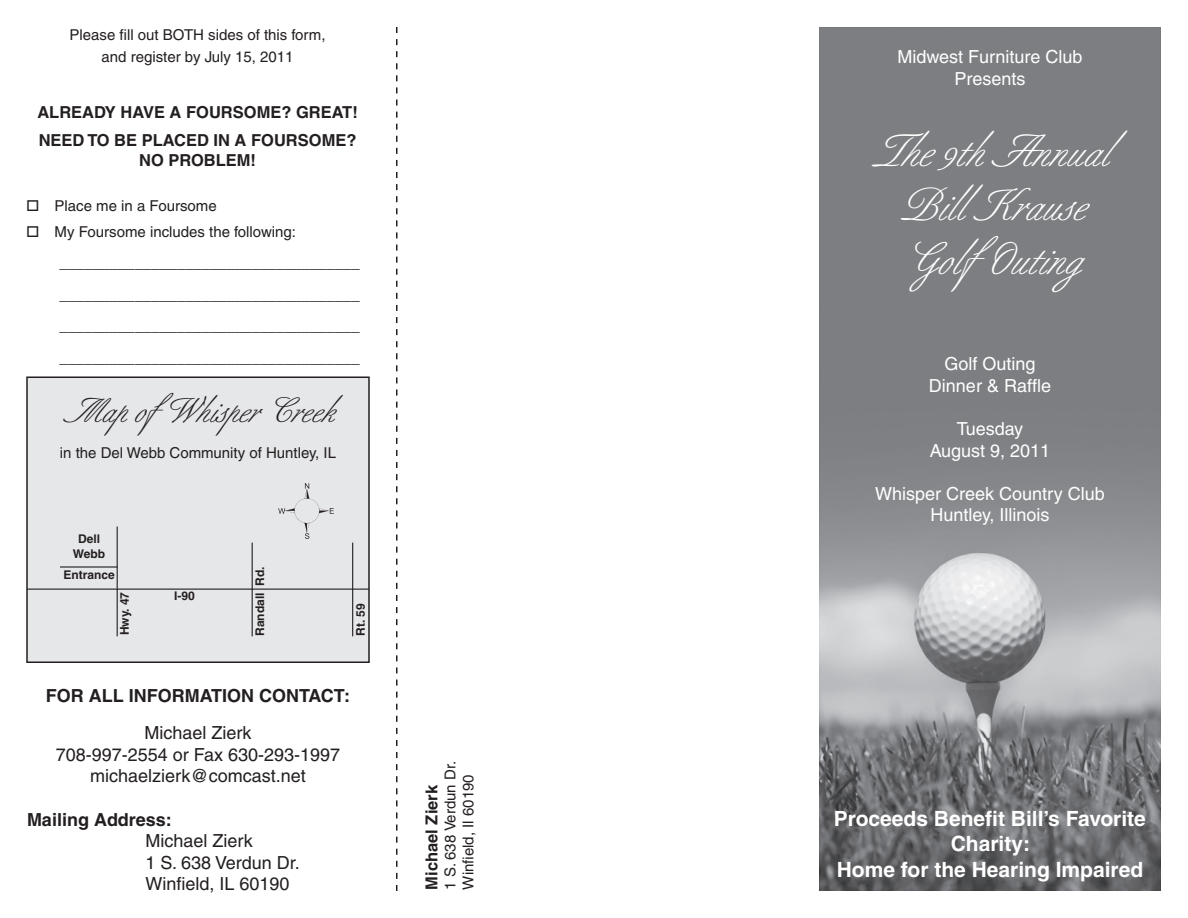
<style>
.page{position:relative;width:1188px;height:918px;background:#fff}
.page>*{position:absolute;margin:0;border:0;box-sizing:border-box;transform-origin:0 0}
.t1{font:45px/54px "Berthold Script";color:#fff;text-align:center}
.t2{font:34.5px "Berthold Script";color:#231f20}
.t3{font:700 21px/25.2px "Helvetica";color:#fff;text-align:center}
.t4{font:18px/21.6px "Helvetica";color:#fff;text-align:center}
.t5{font:18px/21.6px "Helvetica";color:#231f20;text-align:center}
.t6{font:700 18px "Helvetica";color:#231f20}
.t7{font:700 16.5px/28.5px "Helvetica";color:#231f20}
.t8{font:15px/31.5px "Helvetica";color:#231f20}
.t9{font:700 12px/14.4px "Helvetica";color:#231f20;text-align:center}
</style>
<div class="page">
<div style="left:27px;top:377px;width:342px;height:285px;background:#e6e7e9"></div>
<div style="left:26px;top:376px;width:344px;height:287px;border:2px solid #231f20"></div>
<img style="left:819px;top:27px;width:342px;height:864px">
<hr style="left:27px;top:589px;width:342px;height:1px;background:#231f20">
<hr style="left:352px;top:543px;width:1px;height:93px;background:#231f20">
<hr style="left:252px;top:543px;width:1px;height:93px;background:#231f20">
<hr style="left:117px;top:526px;width:1px;height:110px;background:#231f20">
<hr style="left:60px;top:566px;width:57px;height:2px;background:#231f20">
<svg style="left:396px;top:27px;width:2px;height:864px"></svg>
<svg style="left:278px;top:483px;width:56px;height:56px"></svg>
<p class="t8" style="left:70px;top:24px;width:258px;line-height:21.6px;text-align:center">Please fill out BOTH sides of this form, and register by July 15, 2011</p>
<p class="t7" style="left:37px;top:97px;width:322px">ALREADY HAVE A FOURSOME? GREAT!<br>NEED TO BE PLACED IN A FOURSOME?</p>
<p class="t7" style="left:139px;top:146px;width:119px">NO PROBLEM!</p>
<p class="t8" style="left:26px;top:190px;width:192px">□ Place me in a Foursome</p>
<p class="t8" style="left:60px;top:216px;width:302px;text-indent:-33px">□ My Foursome includes the following: ____________________________________ ____________________________________ ____________________________________ ____________________________________</p>
<h2 class="t2" style="left:63px;top:392px;width:272px">Map ofWhisper Creek</h2>
<p class="t8" style="left:60px;top:437px;width:278px">in the Del Webb Community of Huntley, IL</p>
<p class="t9" style="left:73px;top:532px;width:34px">Dell<br>Webb</p>
<p class="t9" style="left:63px;top:567px;width:53px">Entrance</p>
<p class="t9" style="left:117px;top:635px;width:45px;rotate:-90deg">Hwy. 47</p>
<p class="t9" style="left:174px;top:589px;width:22px">I-90</p>
<p class="t9" style="left:253px;top:636px;width:71px;rotate:-90deg">Randall Rd.</p>
<p class="t9" style="left:353px;top:636px;width:34px;rotate:-90deg">Rt. 59</p>
<p class="t6" style="left:46px;top:684px;width:306px">FOR ALL INFORMATION CONTACT:</p>
<p class="t5" style="left:56px;top:722px;width:286px">Michael Zierk<br>708-997-2554 or Fax 630-293-1997 michaelzierk@comcast.net</p>
<p class="t6" style="left:27px;top:808px;width:146px">Mailing Address:</p>
<p class="t5" style="left:145px;top:830px;width:156px;text-align:left">Michael Zierk<br>1 S. 638 Verdun Dr.<br>Winfield, IL 60190</p>
<p class="t8" style="left:441px;top:890px;width:130px;line-height:18px;rotate:-90deg">1 S. 638 Verdun Dr.<br>Winfield, Il 60190</p>
<p class="t7" style="left:417px;top:890px;width:106px;rotate:-90deg">Michael Zierk</p>
<p class="t4" style="left:897px;top:46px;width:187px">Midwest Furniture Club<br>Presents</p>
<h1 class="t1" style="left:872px;top:128px;width:238px">The 9th Annual<br>Bill Krause<br>GolfOuting</h1>
<p class="t4" style="left:929px;top:353px;width:124px">Golf Outing<br>Dinner &amp; Raffle</p>
<p class="t4" style="left:930px;top:418px;width:122px">Tuesday<br>August 9, 2011</p>
<p class="t4" style="left:875px;top:483px;width:231px">Whisper Creek Country Club<br>Huntley, Illinois</p>
<h3 class="t3" style="left:834px;top:806px;width:314px">Proceeds Benefit Bill’s Favorite<br>Charity:<br>Home for the Hearing Impaired</h3>
</div>
